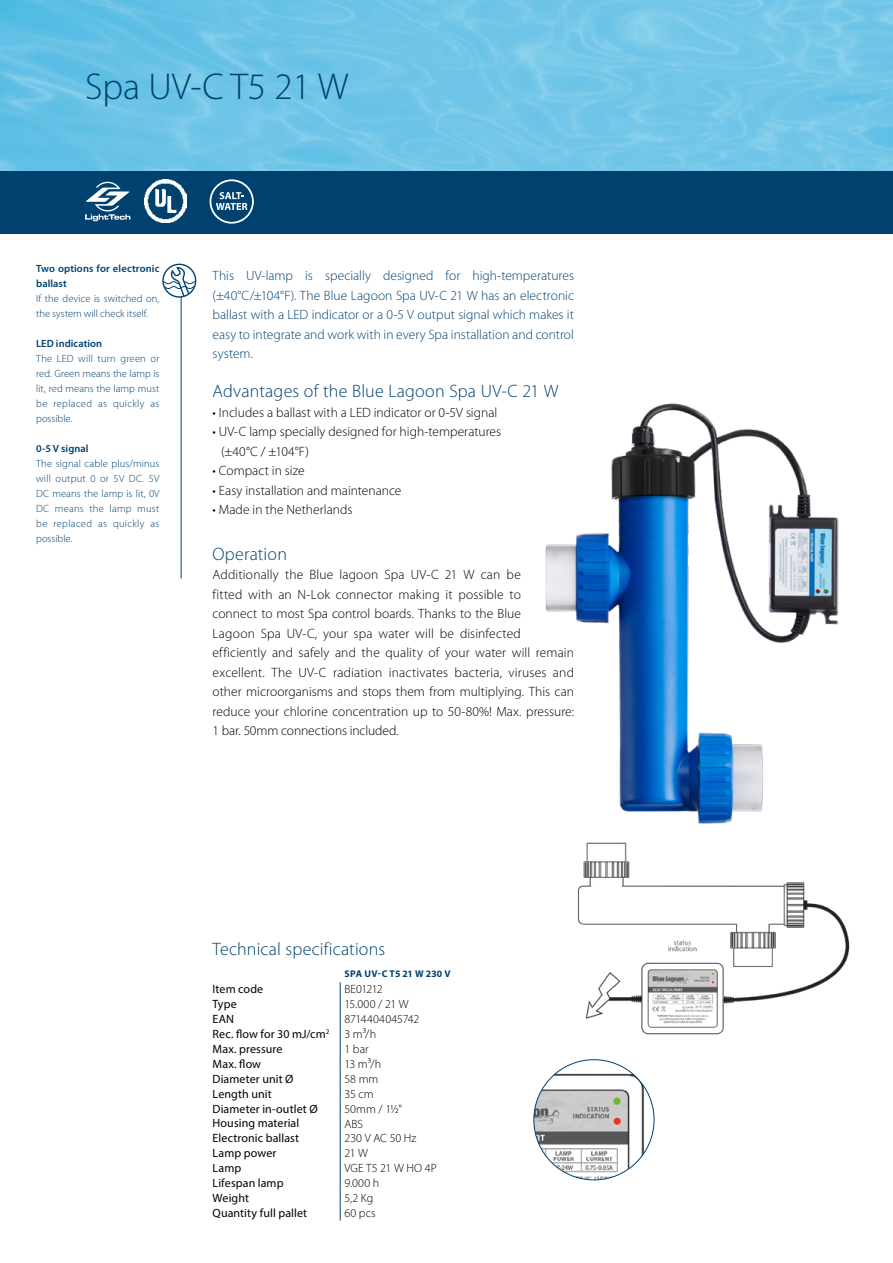
<style>
.page{position:relative;width:893px;height:1263px;background:#fff}
.page>*{position:absolute;margin:0;border:0;box-sizing:border-box;transform-origin:0 0}
.t1{font:300 37.5px "Myriad Pro";color:#004170}
.t2{font:300 18px "Myriad Pro";letter-spacing:.01em;color:#004170}
.t3{font:300 13.5px/19.5px "Myriad Pro";letter-spacing:.005em;color:#000}
.t4{font:300 13.5px/19.5px "Myriad Pro";color:#004170;text-align:justify}
.t5{font:12px "Myriad Pro";letter-spacing:.005em;color:#000}
.t6{font:300 12px "Myriad Pro";color:#000}
.t7{font:300 12px "Myriad Pro";letter-spacing:-.02em;color:#000}
.t8{font:300 12px "Myriad Pro";letter-spacing:-.045em;color:#000}
.t9{font:300 10.5px/15px "Myriad Pro";letter-spacing:.015em;color:#004170;text-align:justify}
.t10{font:600 10.5px/15px "Myriad Pro";letter-spacing:.01em;color:#004170}
.t11{font:700 9.75px "Myriad Pro";letter-spacing:.01em;color:#004170}
</style>
<div class="page">
<div style="left:0;top:170px;width:893px;height:64px;background:#004170"></div>
<svg style="left:0;top:0;width:893px;height:170px;background:#6fc5e7"></svg>
<img style="left:577px;top:856px;width:273px;height:179px">
<img style="left:144px;top:180px;width:43px;height:42px">
<hr style="left:181px;top:297px;width:1px;height:281px;background:#004170">
<svg style="left:162px;top:266px;width:34px;height:32px"></svg>
<div style="left:162px;top:264px;width:34px;height:34px;border:1px solid #004170;border-radius:50%"></div>
<svg style="left:85px;top:182px;width:45px;height:39px"></svg>
<img style="left:545px;top:403px;width:294px;height:453px">
<div style="left:210px;top:179px;width:44px;height:45px;border:2px solid #fff;border-radius:50%"></div>
<svg style="left:209px;top:182px;width:39px;height:40px"></svg>
<img style="left:534px;top:1060px;width:120px;height:120px;border-radius:60px">
<div style="left:614px;top:1118px;width:7px;height:7px;background:#e73b1c;border-radius:50%"></div>
<div style="left:613px;top:1097px;width:8px;height:8px;background:#70b62c;border-radius:50%"></div>
<svg style="left:815px;top:589px;width:13px;height:5px"></svg>
<svg style="left:340px;top:982px;width:1px;height:238px"></svg>
<h1 class="t1" style="left:85px;top:66px;width:265px">Spa UV-C T5 21 W</h1>
<p class="t10" style="left:36px;top:261px;width:125px">Two options for electronic ballast</p>
<p class="t9" style="left:36px;top:291px;width:125px">If the device is switched on, the system will check itself.</p>
<p class="t10" style="left:36px;top:336px;width:67px">LED indication</p>
<p class="t9" style="left:36px;top:351px;width:125px">The LED will turn green or red. Green means the lamp is lit, red means the lamp must be replaced as quickly as possible.</p>
<p class="t10" style="left:36px;top:441px;width:54px">0-5 V signal</p>
<p class="t9" style="left:36px;top:456px;width:125px">The signal cable plus/minus will output 0 or 5V DC. 5V DC means the lamp is lit, 0V DC means the lamp must be replaced as quickly as possible.</p>
<p class="t4" style="left:213px;top:266px;width:363px">This UV-lamp is specially designed for high-temperatures (±40°C/±104°F). The Blue Lagoon Spa UV-C 21 W has an electronic ballast with a LED indicator or a 0-5 V output signal which makes it easy to integrate and work with in every Spa installation and control system.</p>
<h2 class="t2" style="left:213px;top:381px;width:348px">Advantages of the Blue Lagoon Spa UV-C 21 W</h2>
<p class="t3" style="left:213px;top:403px;width:286px">• Includes a ballast with a LED indicator or 0-5V signal</p>
<p class="t3" style="left:221px;top:422px;width:282px;text-indent:-9px">• UV-C lamp specially designed for high-temperatures (±40°C / ±104°F)</p>
<p class="t3" style="left:213px;top:461px;width:94px">• Compact in size</p>
<p class="t3" style="left:213px;top:481px;width:190px">• Easy installation and maintenance</p>
<p class="t3" style="left:213px;top:500px;width:141px">• Made in the Netherlands</p>
<h2 class="t2" style="left:213px;top:544px;width:76px">Operation</h2>
<p class="t3" style="left:213px;top:565px;width:363px">Additionally the Blue lagoon Spa UV-C 21 W can be<br>fitted with an N-Lok connector making it possible to<br>connect to most Spa control boards. Thanks to the Blue<br>Lagoon Spa UV-C, your spa water will be disinfected efficiently and safely and the quality of your water will remain excellent. The UV-C radiation inactivates bacteria, viruses and other microorganisms and stops them from multiplying. This can reduce your chlorine concentration up to 50-80%! Max. pressure:<br>1 bar. 50mm connections included.</p>
<h2 class="t2" style="left:213px;top:939px;width:174px">Technical specifications</h2>
<p class="t11" style="left:345px;top:968px;width:108px">SPA UV-C T5 21 W 230 V</p>
<p class="t5" style="left:213px;top:982px;width:52px">Item code</p>
<p class="t8" style="left:344px;top:983px;width:40px">BE01212</p>
<p class="t5" style="left:213px;top:997px;width:26px">Type</p>
<p class="t6" style="left:344px;top:998px;width:66px">15.000 / 21 W</p>
<p class="t5" style="left:213px;top:1012px;width:23px">EAN</p>
<p class="t7" style="left:344px;top:1012px;width:76px">8714404045742</p>
<p class="t5" style="left:213px;top:1027px;width:118px">Rec. flow for 30 mJ/cm<sup>2</sup></p>
<p class="t6" style="left:344px;top:1027px;width:33px">3 m³/h</p>
<p class="t5" style="left:213px;top:1041px;width:71px">Max. pressure</p>
<p class="t6" style="left:344px;top:1042px;width:26px">1 bar</p>
<p class="t5" style="left:213px;top:1056px;width:50px">Max. flow</p>
<p class="t6" style="left:344px;top:1057px;width:38px">13 m³/h</p>
<p class="t5" style="left:213px;top:1071px;width:82px">Diameter unit Ø</p>
<p class="t6" style="left:344px;top:1072px;width:35px">58 mm</p>
<p class="t5" style="left:213px;top:1086px;width:61px">Length unit</p>
<p class="t6" style="left:344px;top:1087px;width:31px">35 cm</p>
<p class="t5" style="left:213px;top:1101px;width:107px">Diameter in-outlet Ø</p>
<p class="t6" style="left:344px;top:1102px;width:59px">50mm / 1½"</p>
<p class="t5" style="left:213px;top:1116px;width:88px">Housing material</p>
<p class="t6" style="left:344px;top:1117px;width:20px">ABS</p>
<p class="t5" style="left:213px;top:1131px;width:88px">Electronic ballast</p>
<p class="t6" style="left:344px;top:1132px;width:73px">230 V AC 50 Hz</p>
<p class="t5" style="left:213px;top:1146px;width:65px">Lamp power</p>
<p class="t6" style="left:344px;top:1146px;width:25px">21 W</p>
<p class="t5" style="left:213px;top:1160px;width:30px">Lamp</p>
<p class="t6" style="left:344px;top:1161px;width:94px">VGE T5 21 W HO 4P</p>
<p class="t5" style="left:213px;top:1175px;width:72px">Lifespan lamp</p>
<p class="t6" style="left:344px;top:1176px;width:36px">9.000 h</p>
<p class="t5" style="left:213px;top:1190px;width:38px">Weight</p>
<p class="t6" style="left:344px;top:1191px;width:30px">5,2 Kg</p>
<p class="t5" style="left:213px;top:1205px;width:96px">Quantity full pallet</p>
<p class="t6" style="left:344px;top:1206px;width:33px">60 pcs</p>
</div>
